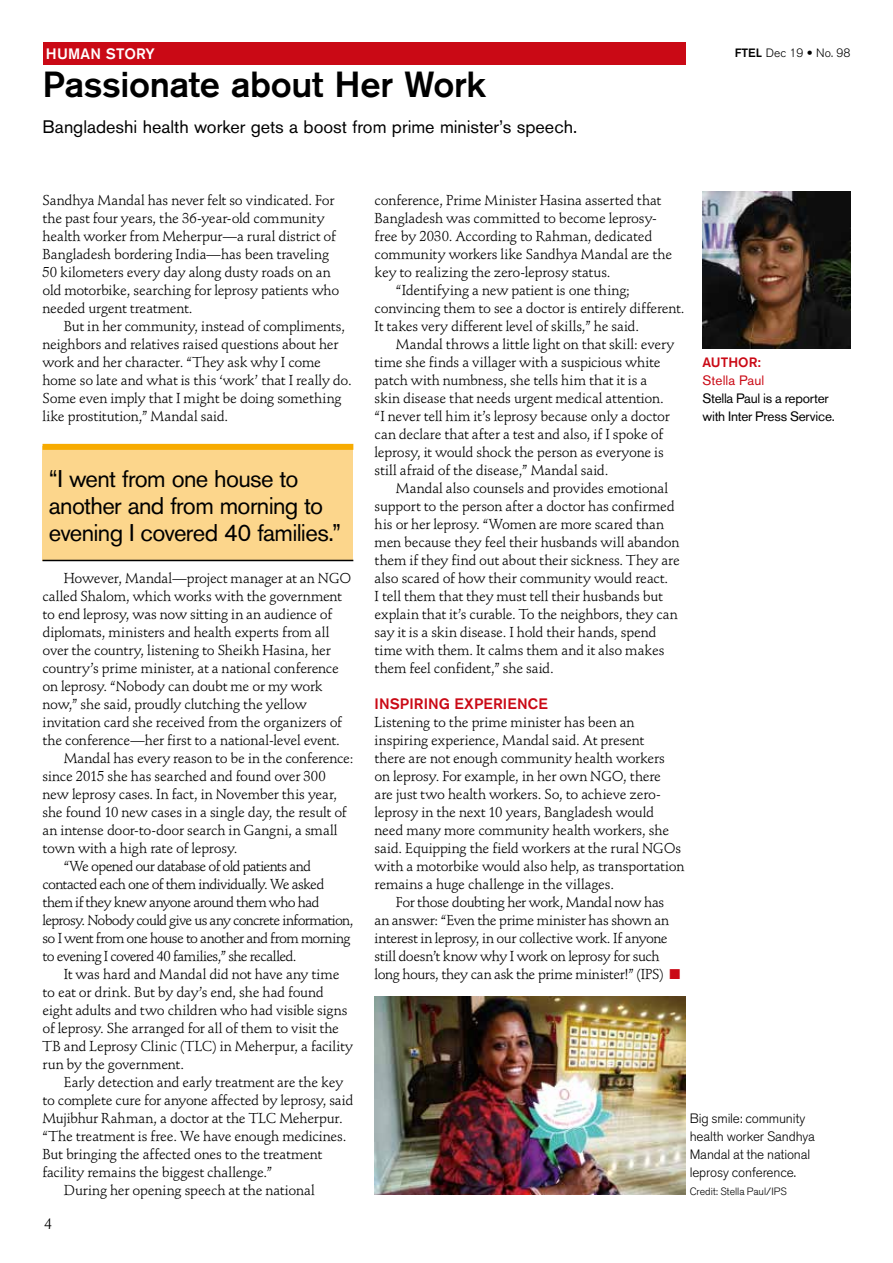
<style>
.page{position:relative;width:893px;height:1263px;background:#fff}
.page>*{position:absolute;margin:0;border:0;box-sizing:border-box;transform-origin:0 0}
.t1{font:500 36px "Akzidenz Grotesk BQ";letter-spacing:-.01em;color:#000}
.t2{font:24px/27px "Akzidenz Grotesk BQ";letter-spacing:-.03em;color:#000}
.t3{font:18px "Akzidenz Grotesk BQ";color:#000}
.t4{font:500 15px "Akzidenz Grotesk BQ";letter-spacing:.01em;color:#ca0915}
.t5{font:500 15px "Akzidenz Grotesk BQ";letter-spacing:.01em;color:#fff}
.t6{font:15px "Stempel Schneidler Std";color:#000}
.t7{font:14.25px/18px "Stempel Schneidler Std";letter-spacing:-.015em;color:#000}
.t8{font:14.25px "Stempel Schneidler Std";letter-spacing:-.045em;color:#000}
.t9{font:14.25px "Stempel Schneidler Std";letter-spacing:-.05em;color:#000}
.t10{font:300 13.5px/18px "Akzidenz Grotesk BQ";letter-spacing:-.01em;color:#000}
.t11{font:13.5px/18px "Akzidenz Grotesk BQ";letter-spacing:-.015em;color:#000}
.t12{font:13.5px "Akzidenz Grotesk BQ";letter-spacing:.01em;color:#ca0915}
.t13{font:500 13.5px "Akzidenz Grotesk BQ";color:#ca0915}
.t14{font:300 12px "Akzidenz Grotesk BQ";color:#000}
.t15{font:300 10.5px "Akzidenz Grotesk BQ";letter-spacing:-.005em;color:#000}
.s1{font-weight:500}
.s2{font-family:"Akzidenz Grotesk";font-weight:900}
.s3{color:#ca0915}
</style>
<div class="page">
<div style="left:43px;top:43px;width:642px;height:22px;background:#ca0915"></div>
<img style="left:702px;top:191px;width:148px;height:157px">
<div style="left:43px;top:446px;width:310px;height:114px;background:#fcd68c"></div>
<div style="left:43px;top:444px;width:310px;height:6px;background:#f7ab00"></div>
<hr style="left:43px;top:560px;width:310px;height:1px;background:#000">
<img style="left:375px;top:996px;width:310px;height:198px">
<p class="t5" style="left:46px;top:45px;width:111px">HUMAN STORY</p>
<h1 class="t1" style="left:43px;top:63px;width:445px">Passionate about Her Work</h1>
<p class="t3" style="left:43px;top:116px;width:536px">Bangladeshi health worker gets a boost from prime minister’s speech.</p>
<p class="t14" style="left:735px;top:46px;width:117px"><span class="s1">FTEL</span> Dec 19 <span class="s2">•</span> No. 98</p>
<p class="t7" style="left:43px;top:191px;width:298px">Sandhya Mandal has never felt so vindicated. For the past four years, the 36-year-old community health worker from Meherpur—a rural district of Bangladesh bordering India—has been traveling 50 kilometers every day along dusty roads on an old motorbike, searching for leprosy patients who needed urgent treatment.</p>
<p class="t7" style="left:43px;top:317px;width:311px;text-indent:21px">But in her community, instead of compliments, neighbors and relatives raised questions about her work and her character. “They ask why I come home so late and what is this ‘work’ that I really do.<br>Some even imply that I might be doing something like prostitution,” Mandal said.</p>
<h2 class="t2" style="left:49px;top:465px;width:294px">“I went from one house to another and from morning to evening I covered 40 families.”</h2>
<p class="t7" style="left:64px;top:569px;width:289px">However, Mandal—project manager at an NGO</p>
<p class="t7" style="left:43px;top:587px;width:301px">called Shalom, which works with the government</p>
<p class="t7" style="left:43px;top:605px;width:291px">to end leprosy, was now sitting in an audience of</p>
<p class="t7" style="left:43px;top:623px;width:288px">diplomats, ministers and health experts from all</p>
<p class="t7" style="left:43px;top:641px;width:290px">over the country, listening to Sheikh Hasina, her</p>
<p class="t7" style="left:43px;top:659px;width:298px">country’s prime minister, at a national conference</p>
<p class="t7" style="left:43px;top:677px;width:281px">on leprosy. “Nobody can doubt me or my work</p>
<p class="t7" style="left:43px;top:695px;width:266px">now,” she said, proudly clutching the yellow</p>
<p class="t7" style="left:43px;top:713px;width:301px">invitation card she received from the organizers of</p>
<p class="t7" style="left:43px;top:731px;width:299px">the conference—her first to a national-level event.</p>
<p class="t7" style="left:64px;top:749px;width:291px">Mandal has every reason to be in the conference:</p>
<p class="t7" style="left:43px;top:767px;width:285px">since 2015 she has searched and found over 300</p>
<p class="t7" style="left:43px;top:785px;width:296px">new leprosy cases. In fact, in November this year,</p>
<p class="t7" style="left:43px;top:803px;width:306px">she found 10 new cases in a single day, the result of</p>
<p class="t7" style="left:43px;top:821px;width:297px">an intense door-to-door search in Gangni, a small</p>
<p class="t7" style="left:43px;top:839px;width:197px">town with a high rate of leprosy.</p>
<p class="t9" style="left:64px;top:857px;width:249px">“We opened our database of old patients and</p>
<p class="t8" style="left:43px;top:875px;width:283px">contacted each one of them individually. We asked</p>
<p class="t8" style="left:43px;top:893px;width:278px">them if they knew anyone around them who had</p>
<p class="t9" style="left:43px;top:911px;width:312px">leprosy. Nobody could give us any concrete information,</p>
<p class="t8" style="left:43px;top:929px;width:310px">so I went from one house to another and from morning</p>
<p class="t8" style="left:43px;top:947px;width:256px">to evening I covered 40 families,” she recalled.</p>
<p class="t7" style="left:64px;top:965px;width:277px">It was hard and Mandal did not have any time</p>
<p class="t7" style="left:43px;top:983px;width:283px">to eat or drink. But by day’s end, she had found</p>
<p class="t7" style="left:43px;top:1001px;width:307px">eight adults and two children who had visible signs</p>
<p class="t7" style="left:43px;top:1019px;width:298px">of leprosy. She arranged for all of them to visit the</p>
<p class="t7" style="left:43px;top:1037px;width:312px">TB and Leprosy Clinic (TLC) in Meherpur, a facility</p>
<p class="t7" style="left:43px;top:1055px;width:143px">run by the government.</p>
<p class="t7" style="left:64px;top:1073px;width:281px">Early detection and early treatment are the key</p>
<p class="t7" style="left:43px;top:1091px;width:312px">to complete cure for anyone affected by leprosy, said</p>
<p class="t7" style="left:43px;top:1109px;width:302px">Mujibhur Rahman, a doctor at the TLC Meherpur.</p>
<p class="t7" style="left:43px;top:1127px;width:305px">“The treatment is free. We have enough medicines.</p>
<p class="t7" style="left:43px;top:1145px;width:281px">But bringing the affected ones to the treatment</p>
<p class="t7" style="left:43px;top:1163px;width:231px">facility remains the biggest challenge.”</p>
<p class="t7" style="left:64px;top:1181px;width:252px">During her opening speech at the national</p>
<p class="t6" style="left:44px;top:1215px;width:9px">4</p>
<p class="t7" style="left:375px;top:191px;width:288px">conference, Prime Minister Hasina asserted that</p>
<p class="t7" style="left:375px;top:209px;width:284px">Bangladesh was committed to become leprosy-</p>
<p class="t7" style="left:375px;top:227px;width:279px">free by 2030. According to Rahman, dedicated</p>
<p class="t7" style="left:375px;top:245px;width:299px">community workers like Sandhya Mandal are the</p>
<p class="t7" style="left:375px;top:263px;width:237px">key to realizing the zero-leprosy status.</p>
<p class="t7" style="left:396px;top:281px;width:236px">“Identifying a new patient is one thing;</p>
<p class="t7" style="left:375px;top:299px;width:312px">convincing them to see a doctor is entirely different.</p>
<p class="t7" style="left:375px;top:317px;width:266px">It takes very different level of skills,” he said.</p>
<p class="t7" style="left:396px;top:335px;width:280px">Mandal throws a little light on that skill: every</p>
<p class="t7" style="left:375px;top:353px;width:287px">time she finds a villager with a suspicious white</p>
<p class="t7" style="left:375px;top:371px;width:274px">patch with numbness, she tells him that it is a</p>
<p class="t7" style="left:375px;top:389px;width:291px">skin disease that needs urgent medical attention.</p>
<p class="t7" style="left:375px;top:407px;width:297px">“I never tell him it’s leprosy because only a doctor</p>
<p class="t7" style="left:375px;top:425px;width:290px">can declare that after a test and also, if I spoke of</p>
<p class="t7" style="left:375px;top:443px;width:291px">leprosy, it would shock the person as everyone is</p>
<p class="t7" style="left:375px;top:461px;width:235px">still afraid of the disease,” Mandal said.</p>
<p class="t7" style="left:396px;top:479px;width:274px">Mandal also counsels and provides emotional</p>
<p class="t7" style="left:375px;top:497px;width:301px">support to the person after a doctor has confirmed</p>
<p class="t7" style="left:375px;top:515px;width:291px">his or her leprosy. “Women are more scared than</p>
<p class="t7" style="left:375px;top:533px;width:306px">men because they feel their husbands will abandon</p>
<p class="t7" style="left:375px;top:551px;width:307px">them if they find out about their sickness. They are</p>
<p class="t7" style="left:375px;top:569px;width:295px">also scared of how their community would react.</p>
<p class="t7" style="left:375px;top:587px;width:290px">I tell them that they must tell their husbands but</p>
<p class="t7" style="left:375px;top:605px;width:304px">explain that it’s curable. To the neighbors, they can</p>
<p class="t7" style="left:375px;top:623px;width:283px">say it is a skin disease. I hold their hands, spend</p>
<p class="t7" style="left:375px;top:641px;width:291px">time with them. It calms them and it also makes</p>
<p class="t7" style="left:375px;top:659px;width:181px">them feel confident,” she said.</p>
<p class="t4" style="left:375px;top:694px;width:175px">INSPIRING EXPERIENCE</p>
<p class="t7" style="left:375px;top:713px;width:311px">Listening to the prime minister has been an inspiring experience, Mandal said. At present<br>there are not enough community health workers<br>on leprosy. For example, in her own NGO, there<br>are just two health workers. So, to achieve zero&shy;leprosy in the next 10 years, Bangladesh would need many more community health workers, she said. Equipping the field workers at the rural NGOs with a motorbike would also help, as transportation remains a huge challenge in the villages.</p>
<p class="t7" style="left:375px;top:893px;width:307px;text-indent:21px">For those doubting her work, Mandal now has an answer: “Even the prime minister has shown an interest in leprosy, in our collective work. If anyone still doesn’t know why I work on leprosy for such long hours, they can ask the prime minister!” (IPS) <span class="s3">■</span></p>
<p class="t13" style="left:702px;top:353px;width:60px">AUTHOR:</p>
<p class="t12" style="left:702px;top:372px;width:63px">Stella Paul</p>
<p class="t11" style="left:702px;top:389px;width:134px">Stella Paul is a reporter with Inter Press Service.</p>
<p class="t10" style="left:690px;top:1109px;width:127px">Big smile: community health worker Sandhya<br>Mandal at the national leprosy conference.</p>
<p class="t15" style="left:690px;top:1185px;width:98px">Credit: Stella Paul/IPS</p>
</div>
